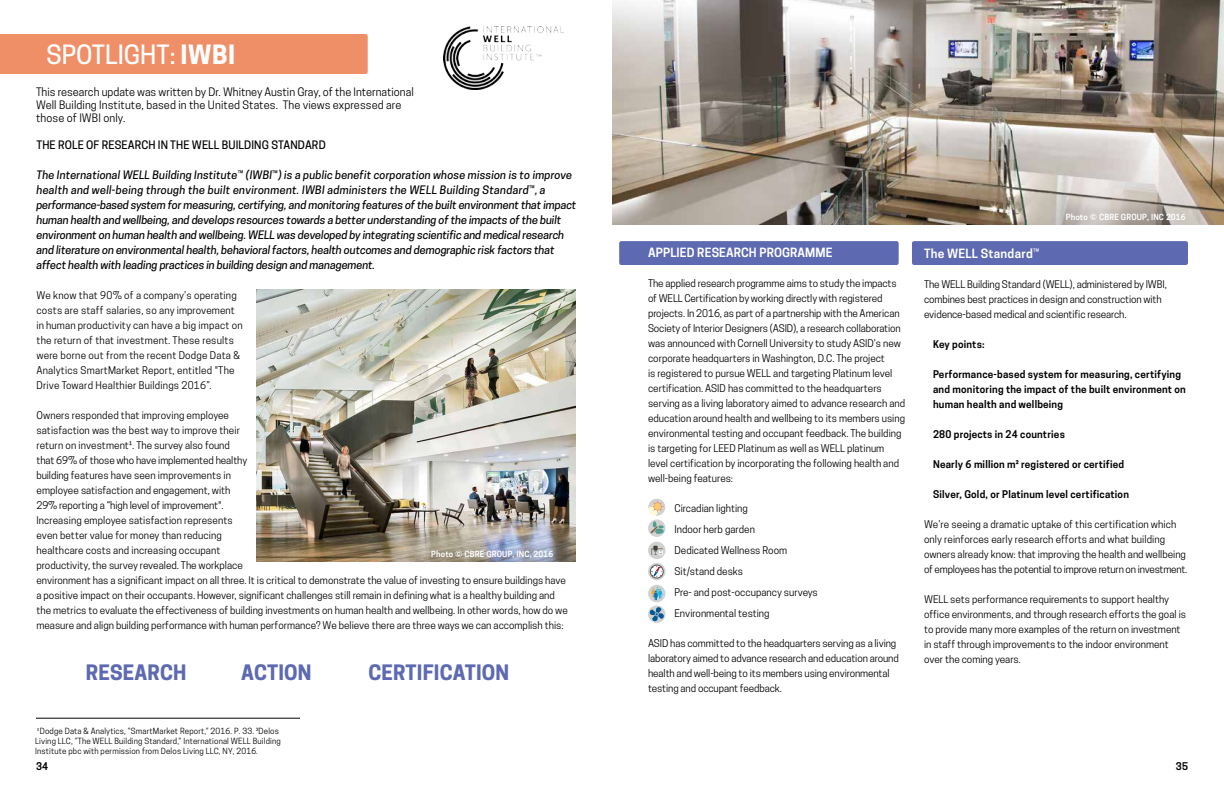
<style>
.page{position:relative;width:1224px;height:792px;background:#fff}
.page>*{position:absolute;margin:0;border:0;box-sizing:border-box;transform-origin:0 0}
.t1{font:500 25px "Cooper Hewitt";color:#fff}
.t2{font:700 20px "Cooper Hewitt";letter-spacing:.01em;color:#5d69b0}
.t3{font:600 12px "Cooper Hewitt";letter-spacing:.01em;color:#fff}
.t4{font:italic 500 11px/15px "Cooper Hewitt";letter-spacing:-.01em;color:#000}
.t5{font:11px/13.2px "Cooper Hewitt";color:#000}
.t6{font:500 11px "Cooper Hewitt";letter-spacing:.01em;color:#000}
.t7{font:10px/15px "Cooper Hewitt";color:#000}
.t8{font:10px/15px "Cooper Hewitt";letter-spacing:.02em;color:#000}
.t9{font:600 10px/15px "Cooper Hewitt";letter-spacing:.02em;color:#000}
.t10{font:8px/9.6px "Cooper Hewitt";letter-spacing:.02em;color:#000}
.t11{font:600 8px "Cooper Hewitt";letter-spacing:.02em;color:#fff}
.s1{font-weight:700}
.s2{font-weight:400;font-style:normal}
.s3{font-family:"Minion Pro"}
.s4{font-weight:400}
</style>
<div class="page">
<img style="left:257px;top:290px;width:319px;height:271px">
<div style="left:912px;top:241px;width:276px;height:24px;background:#5d69b0"></div>
<img style="left:612px;top:0;width:612px;height:225px">
<div style="left:619px;top:241px;width:280px;height:24px;background:#5d69b0;border:4px solid #5d69b0"></div>
<svg style="left:648px;top:499px;width:18px;height:17px"></svg>
<svg style="left:648px;top:519px;width:18px;height:18px"></svg>
<svg style="left:648px;top:500px;width:16px;height:33px"></svg>
<svg style="left:648px;top:563px;width:18px;height:17px"></svg>
<div style="left:650px;top:565px;width:14px;height:13px;border:1px solid #57585b;border-radius:50%"></div>
<svg style="left:651px;top:566px;width:11px;height:11px"></svg>
<div style="left:648px;top:542px;width:18px;height:17px;background:#d0d2d2;border-radius:50%"></div>
<svg style="left:651px;top:545px;width:12px;height:10px"></svg>
<div style="left:648px;top:585px;width:18px;height:17px;background:#d0d2d2;border-radius:50%"></div>
<svg style="left:651px;top:587px;width:12px;height:13px"></svg>
<img style="left:444px;top:26px;width:119px;height:64px">
<hr style="left:36px;top:718px;width:264px;height:1px;background:#000">
<div style="left:0;top:34px;width:368px;height:40px;background:#ef8f68"></div>
<svg style="left:648px;top:605px;width:18px;height:18px"></svg>
<svg style="left:650px;top:607px;width:14px;height:14px"></svg>
<h1 class="t1" style="left:47px;top:40px;width:190px">SPOTLIGHT: <span class="s1">IWBI</span></h1>
<p class="t5" style="left:36px;top:85px;width:379px">This research update was written by Dr. Whitney Austin Gray, of the International<br>Well Building Institute, based in the United States. The views expressed are those of IWBI only.</p>
<p class="t6" style="left:36px;top:139px;width:291px">THE ROLE OF RESEARCH IN THE WELL BUILDING STANDARD</p>
<p class="t4" style="left:36px;top:168px;width:541px">The International WELL Building Institute<span class="s2">™</span> (IWBI<span class="s2">™</span>) is a public benefit corporation whose mission is to improve health and well-being through the built environment. IWBI administers the WELL Building Standard<span class="s2">™</span>, a performance-based system for measuring, certifying, and monitoring features of the built environment that impact human health and wellbeing, and develops resources towards a better understanding of the impacts of the built environment on human health and wellbeing. WELL was developed by integrating scientific and medical research and literature on environmental health, behavioral factors, health outcomes and demographic risk factors that affect health with leading practices in building design and management.</p>
<p class="t8" style="left:36px;top:288px;width:208px">We know that 90% of a company’s operating costs are staff salaries, so any improvement in human productivity can have a big impact on the return of that investment. These results were borne out from the recent Dodge Data &amp; Analytics SmartMarket Report, entitled "The Drive Toward Healthier Buildings 2016”.</p>
<p class="t7" style="left:36px;top:408px;width:533px">Owners responded that improving employee<br>satisfaction was the best way to improve their<br>return on investment¹. The survey also found<br>that 69% of those who have implemented healthy<br>building features have seen improvements in<br>employee satisfaction and engagement, with<br>29% reporting a “high level of improvement".<br>Increasing employee satisfaction represents<br>even better value for money than reducing<br>healthcare costs and increasing occupant<br>productivity, the survey revealed. The workplace<br>environment has a significant impact on all three. It is critical to demonstrate the value of investing to ensure buildings have a positive impact on their occupants. However, significant challenges still remain in defining what is a healthy building and the metrics to evaluate the effectiveness of building investments on human health and wellbeing. In other words, how do we measure and align building performance with human performance? We believe there are three ways we can accomplish this:</p>
<h2 class="t2" style="left:86px;top:660px;width:102px">RESEARCH</h2>
<h2 class="t2" style="left:241px;top:660px;width:72px">ACTION</h2>
<h2 class="t2" style="left:368px;top:660px;width:142px">CERTIFICATION</h2>
<p class="t11" style="left:431px;top:549px;width:124px">Photo © CBRE GROUP, INC, 2016</p>
<p class="t10" style="left:35px;top:727px;width:247px"><span class="s3">1</span>Dodge Data &amp; Analytics, “SmartMarket Report,” 2016. P. 33. ²Delos<br>Living LLC, “The WELL Building Standard,” International WELL Building<br>Institute pbc with permission from Delos Living LLC, NY, 2016.</p>
<p class="t3" style="left:648px;top:246px;width:186px">APPLIED RESEARCH PROGRAMME</p>
<p class="t7" style="left:648px;top:276px;width:259px">The applied research programme aims to study the impacts of WELL Certification by working directly with registered projects. In 2016, as part of a partnership with the American Society of Interior Designers (ASID), a research collaboration was announced with Cornell University to study ASID’s new corporate headquarters in Washington, D.C. The project<br>is registered to pursue WELL and targeting Platinum level certification. ASID has committed to the headquarters serving as a living laboratory aimed to advance research and education around health and wellbeing to its members using environmental testing and occupant feedback. The building is targeting for LEED Platinum as well as WELL platinum level certification by incorporating the following health and well-being features:</p>
<p class="t7" style="left:675px;top:498px;width:145px;line-height:21px">Circadian lighting<br>Indoor herb garden<br>Dedicated Wellness Room<br>Sit/stand desks<br>Pre- and post-occupancy surveys<br>Environmental testing</p>
<p class="t7" style="left:648px;top:636px;width:252px">ASID has committed to the headquarters serving as a living laboratory aimed to advance research and education around health and well-being to its members using environmental testing and occupant feedback.</p>
<p class="t11" style="left:1066px;top:213px;width:121px">Photo © CBRE GROUP, INC 2016</p>
<p class="t3" style="left:924px;top:246px;width:117px">The WELL Standard<span class="s4">™</span></p>
<p class="t7" style="left:924px;top:276px;width:244px">The WELL Building Standard (WELL), administered by IWBI, combines best practices in design and construction with evidence-based medical and scientific research.</p>
<p class="t9" style="left:933px;top:336px;width:53px">Key points:</p>
<p class="t9" style="left:933px;top:366px;width:254px">Performance-based system for measuring, certifying and monitoring the impact of the built environment on human health and wellbeing</p>
<p class="t9" style="left:933px;top:426px;width:133px">280 projects in 24 countries</p>
<p class="t9" style="left:933px;top:456px;width:193px">Nearly 6 million m² registered or certified</p>
<p class="t9" style="left:933px;top:486px;width:197px">Silver, Gold, or Platinum level certification</p>
<p class="t7" style="left:924px;top:516px;width:265px">We’re seeing a dramatic uptake of this certification which only reinforces early research efforts and what building owners already know: that improving the health and wellbeing of employees has the potential to improve return on investment.</p>
<p class="t7" style="left:924px;top:591px;width:263px">WELL sets performance requirements to support healthy office environments, and through research efforts the goal is to provide many more examples of the return on investment in staff through improvements to the indoor environment over the coming years.</p>
<p class="t9" style="left:36px;top:758px;width:14px">34</p>
<p class="t9" style="left:1176px;top:758px;width:14px">35</p>
</div>
